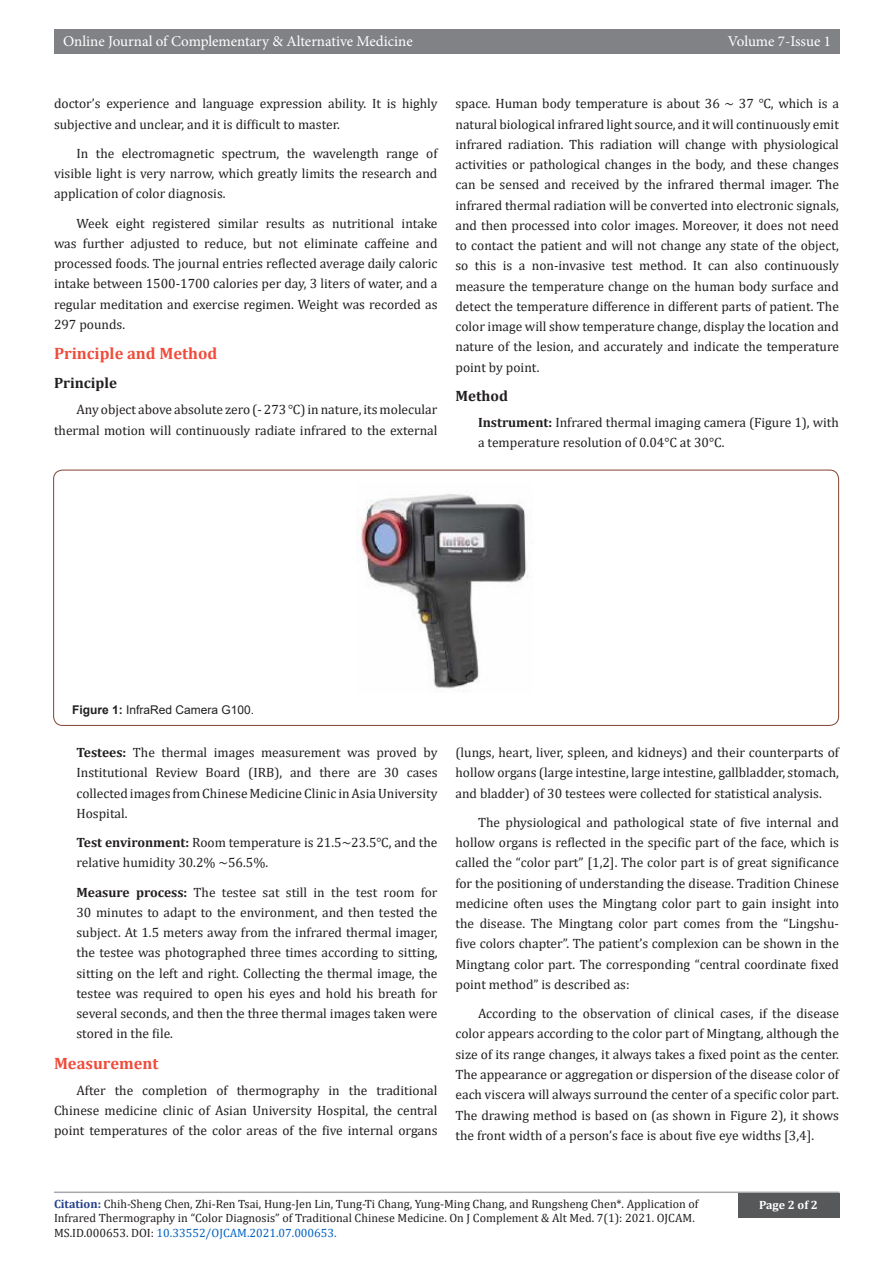
<style>
.page{position:relative;width:893px;height:1263px;background:#fff}
.page>*{position:absolute;margin:0;border:0;box-sizing:border-box;transform-origin:0 0}
.t1{font:700 16.5px "Cambria";color:#ef4c3a}
.t2{font:15px "Minion Pro";letter-spacing:-.005em;color:#fff}
.t3{font:700 15px "Cambria";color:#231f20}
.t4{font:13.5px/20.2px "Cambria";color:#231f20;text-align:justify}
.t5{font:12px/14.4px "Cambria";color:#231f20}
.t6{font:12px "Arial";color:#231f20}
.t7{font:700 12px "Cambria";color:#fff}
.s1{font-weight:700}
.s2{font-weight:700;color:#253f8e}
.s3{color:#0563c1}
</style>
<div class="page">
<div style="left:54px;top:29px;width:786px;height:25px;background:#808285"></div>
<hr style="left:54px;top:1191px;width:785px;height:2px;background:#a8a9ad">
<div style="left:738px;top:1194px;width:101px;height:24px;background:#57585a"></div>
<div style="left:53px;top:470px;width:786px;height:256px;border:1px solid #824230;border-radius:9px"></div>
<img style="left:357px;top:494px;width:171px;height:196px">
<p class="t2" style="left:63px;top:31px;width:351px">Online Journal of Complementary &amp; Alternative Medicine</p>
<p class="t2" style="left:728px;top:31px;width:105px">Volume 7-Issue 1</p>
<p class="t4" style="left:54px;top:94px;width:385px">doctor’s experience and language expression ability. It is highly subjective and unclear, and it is difficult to master.</p>
<p class="t4" style="left:54px;top:143px;width:385px;text-indent:22px">In the electromagnetic spectrum, the wavelength range of visible light is very narrow, which greatly limits the research and application of color diagnosis.</p>
<p class="t4" style="left:54px;top:213px;width:385px;text-indent:22px">Week eight registered similar results as nutritional intake was further adjusted to reduce, but not eliminate caffeine and processed foods. The journal entries reflected average daily caloric intake between 1500-1700 calories per day, 3 liters of water, and a regular meditation and exercise regimen. Weight was recorded as 297 pounds.</p>
<p class="t1" style="left:54px;top:342px;width:165px">Principle and Method</p>
<p class="t3" style="left:54px;top:372px;width:65px">Principle</p>
<p class="t4" style="left:54px;top:400px;width:385px;text-align:right">Any object above absolute zero (- 273 ℃) in nature, its molecular thermal motion will continuously radiate infrared to the external</p>
<p class="t4" style="left:455px;top:94px;width:385px">space. Human body temperature is about 36 ~ 37 ℃, which is a natural biological infrared light source, and it will continuously emit infrared radiation. This radiation will change with physiological activities or pathological changes in the body, and these changes can be sensed and received by the infrared thermal imager. The infrared thermal radiation will be converted into electronic signals, and then processed into color images. Moreover, it does not need to contact the patient and will not change any state of the object, so this is a non-invasive test method. It can also continuously measure the temperature change on the human body surface and detect the temperature difference in different parts of patient. The color image will show temperature change, display the location and nature of the lesion, and accurately and indicate the temperature point by point.</p>
<p class="t3" style="left:455px;top:385px;width:54px">Method</p>
<p class="t4" style="left:478px;top:412px;width:362px"><span class="s1">Instrument:</span> Infrared thermal imaging camera (Figure 1), with a temperature resolution of 0.04°C at 30°C.</p>
<p class="t6" style="left:72px;top:701px;width:184px"><span class="s1">Figure 1:</span> InfraRed Camera G100.</p>
<p class="t4" style="left:76px;top:742px;width:362px"><span class="s1">Testees:</span> The thermal images measurement was proved by Institutional Review Board (IRB), and there are 30 cases collected images from Chinese Medicine Clinic in Asia University Hospital.</p>
<p class="t4" style="left:76px;top:832px;width:362px"><span class="s1">Test environment:</span> Room temperature is 21.5~23.5℃, and the relative humidity 30.2% ~56.5%.</p>
<p class="t4" style="left:76px;top:882px;width:362px"><span class="s1">Measure process:</span> The testee sat still in the test room for 30 minutes to adapt to the environment, and then tested the subject. At 1.5 meters away from the infrared thermal imager, the testee was photographed three times according to sitting, sitting on the left and right. Collecting the thermal image, the testee was required to open his eyes and hold his breath for several seconds, and then the three thermal images taken were stored in the file.</p>
<p class="t1" style="left:54px;top:1051px;width:106px">Measurement</p>
<p class="t4" style="left:54px;top:1080px;width:385px;text-indent:22px">After the completion of thermography in the traditional Chinese medicine clinic of Asian University Hospital, the central point temperatures of the color areas of the five internal organs</p>
<p class="t4" style="left:455px;top:742px;width:385px">(lungs, heart, liver, spleen, and kidneys) and their counterparts of hollow organs (large intestine, large intestine, gallbladder, stomach, and bladder) of 30 testees were collected for statistical analysis.</p>
<p class="t4" style="left:455px;top:812px;width:385px;text-indent:22px">The physiological and pathological state of five internal and hollow organs is reflected in the specific part of the face, which is called the “color part” [1,2]. The color part is of great significance for the positioning of understanding the disease. Tradition Chinese medicine often uses the Mingtang color part to gain insight into the disease. The Mingtang color part comes from the “Lingshu&shy;five colors chapter”. The patient’s complexion can be shown in the Mingtang color part. The corresponding “central coordinate fixed point method” is described as:</p>
<p class="t4" style="left:455px;top:1003px;width:385px;text-indent:22px">According to the observation of clinical cases, if the disease color appears according to the color part of Mingtang, although the size of its range changes, it always takes a fixed point as the center.<br>The appearance or aggregation or dispersion of the disease color of each viscera will always surround the center of a specific color part.<br>The drawing method is based on (as shown in Figure 2), it shows the front width of a person’s face is about five eye widths [3,4].</p>
<p class="t5" style="left:54px;top:1196px;width:646px"><span class="s2">Citation:</span> Chih-Sheng Chen, Zhi-Ren Tsai, Hung-Jen Lin, Tung-Ti Chang, Yung-Ming Chang, and Rungsheng Chen*. Application of<br>Infrared Thermography in “Color Diagnosis” of Traditional Chinese Medicine. On J Complement &amp; Alt Med. 7(1): 2021. OJCAM.<br>MS.ID.000653. DOI: <span class="s3">10.33552/OJCAM.2021.07.000653.</span></p>
<p class="t7" style="left:759px;top:1196px;width:60px">Page 2 of 2</p>
</div>
